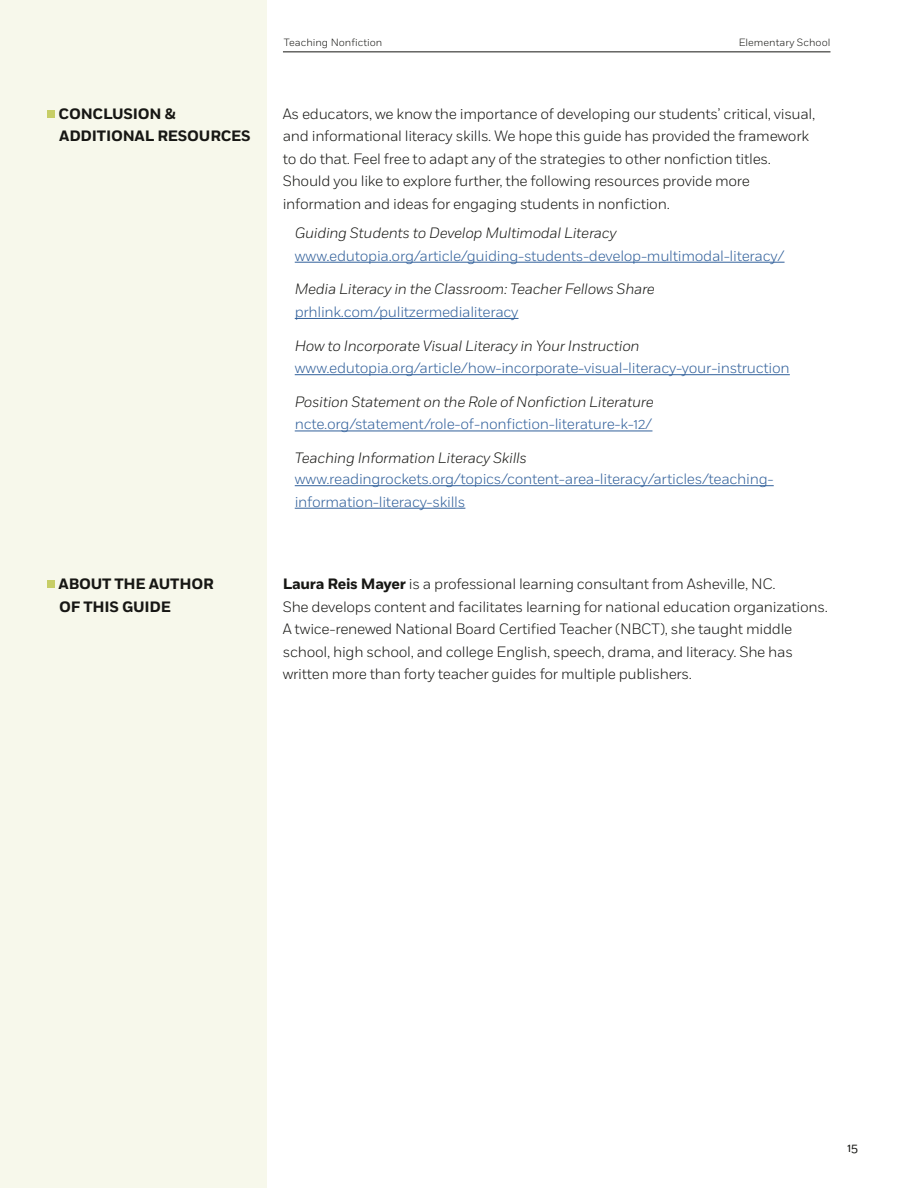
<style>
.page{position:relative;width:918px;height:1188px;background:#fff}
.page>*{position:absolute;margin:0;border:0;box-sizing:border-box;transform-origin:0 0}
.t1{font:300 15px/22.5px "Fort";letter-spacing:-.02em;color:#171714}
.t2{font:300 15px/22.5px "Fort";letter-spacing:-.02em;color:#31609b}
.t3{font:italic 300 15px "Fort";letter-spacing:-.02em;color:#171714}
.t4{font:700 15px/22.5px "Fort";letter-spacing:-.015em;color:#171714}
.t5{font:12.15px "Fort";color:#171714}
.t6{font:300 10.5px "Fort";color:#171714}
.s1{font-weight:700}
</style>
<div class="page">
<div style="left:0;top:0;width:266px;height:1188px;background:#f7f8eb"></div>
<hr style="left:283px;top:52px;width:547px;height:1px;background:#171714">
<div style="left:47px;top:110px;width:8px;height:8px;background:#c7ce67"></div>
<div style="left:47px;top:580px;width:8px;height:8px;background:#c7ce67"></div>
<hr style="left:295px;top:262px;width:490px;height:1px;background:#31609b">
<hr style="left:295px;top:318px;width:224px;height:1px;background:#31609b">
<hr style="left:295px;top:374px;width:495px;height:1px;background:#31609b">
<hr style="left:295px;top:431px;width:357px;height:1px;background:#31609b">
<hr style="left:295px;top:485px;width:479px;height:1px;background:#31609b">
<hr style="left:295px;top:508px;width:170px;height:1px;background:#31609b">
<p class="t4" style="left:59px;top:103px;width:194px">CONCLUSION &amp;<br>ADDITIONAL RESOURCES</p>
<p class="t6" style="left:284px;top:36px;width:100px">Teaching Nonfiction</p>
<p class="t6" style="left:739px;top:36px;width:93px">Elementary School</p>
<p class="t1" style="left:283px;top:103px;width:534px">As educators, we know the importance of developing our students’ critical, visual, and informational literacy skills. We hope this guide has provided the framework to do that. Feel free to adapt any of the strategies to other nonfiction titles.<br>Should you like to explore further, the following resources provide more information and ideas for engaging students in nonfiction.</p>
<p class="t3" style="left:295px;top:224px;width:323px">Guiding Students to Develop Multimodal Literacy</p>
<p class="t2" style="left:295px;top:244px;width:491px">www.edutopia.org/article/guiding-students-develop-multimodal-literacy/</p>
<p class="t3" style="left:295px;top:280px;width:362px">Media Literacy in the Classroom: Teacher Fellows Share</p>
<p class="t2" style="left:295px;top:301px;width:225px">prhlink.com/pulitzermedialiteracy</p>
<p class="t3" style="left:295px;top:337px;width:346px">How to Incorporate Visual Literacy in Your Instruction</p>
<p class="t2" style="left:295px;top:357px;width:497px">www.edutopia.org/article/how-incorporate-visual-literacy-your-instruction</p>
<p class="t3" style="left:295px;top:393px;width:360px">Position Statement on the Role of Nonfiction Literature</p>
<p class="t2" style="left:295px;top:413px;width:359px">ncte.org/statement/role-of-nonfiction-literature-k-12/</p>
<p class="t3" style="left:295px;top:449px;width:234px">Teaching Information Literacy Skills</p>
<p class="t2" style="left:295px;top:468px;width:480px">www.readingrockets.org/topics/content-area-literacy/articles/teaching&shy;information-literacy-skills</p>
<p class="t4" style="left:59px;top:573px;width:157px">ABOUT THE AUTHOR<br>OF THIS GUIDE</p>
<p class="t1" style="left:283px;top:573px;width:545px"><span class="s1">Laura Reis Mayer</span> is a professional learning consultant from Asheville, NC.<br>She develops content and facilitates learning for national education organizations.<br>A twice-renewed National Board Certified Teacher (NBCT), she taught middle school, high school, and college English, speech, drama, and literacy. She has written more than forty teacher guides for multiple publishers.</p>
<p class="t5" style="left:847px;top:1140px;width:12px">15</p>
</div>
